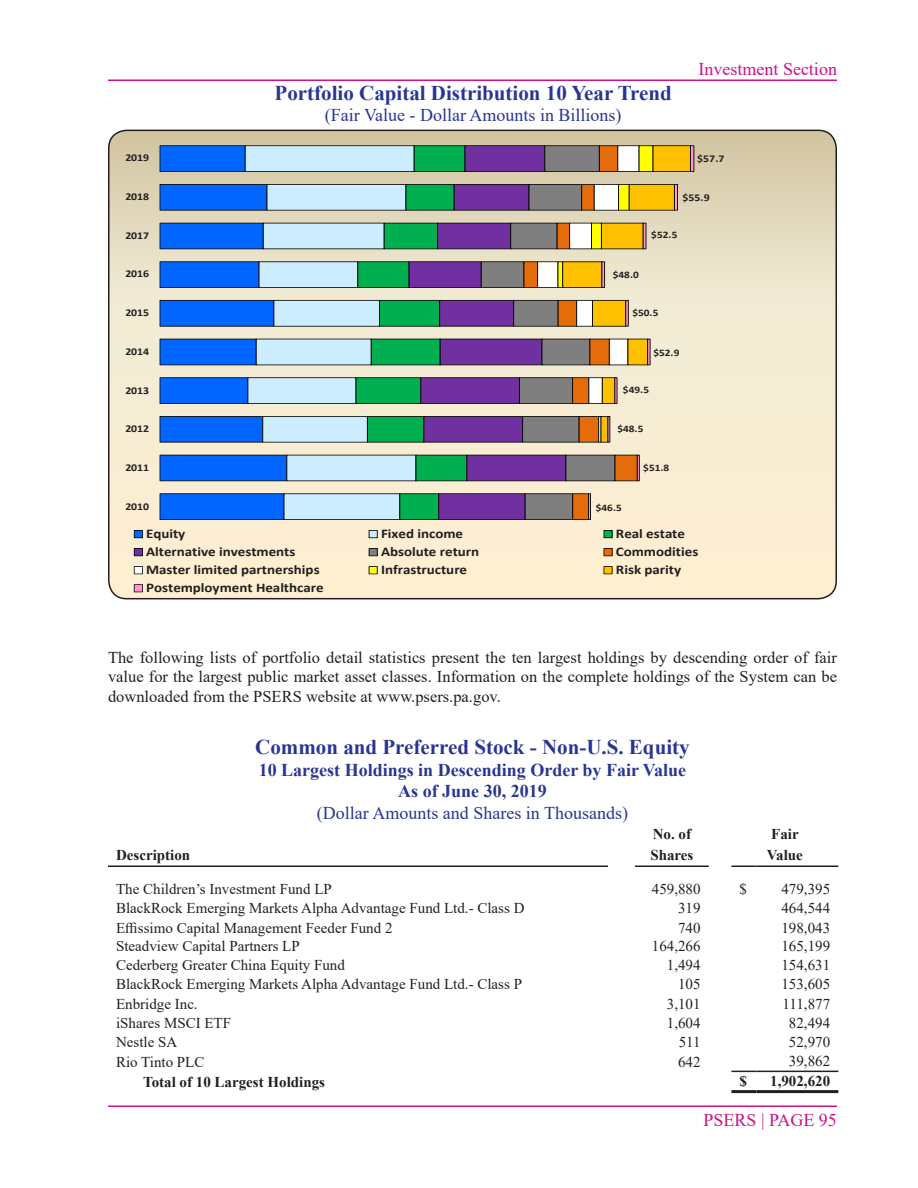
<style>
.page{position:relative;width:918px;height:1188px;background:#fff}
.page>*{position:absolute;margin:0;border:0;box-sizing:border-box;transform-origin:0 0}
.t1{font:700 21px "Times New Roman";color:#293594}
.t2{font:18px "Times New Roman";color:#293594}
.t3{font:700 18px "Times New Roman";color:#293594}
.t4{font:18px "Times New Roman";color:#cc128c}
.t5{font:16.5px/19.8px "Times New Roman";color:#231f20;text-align:justify}
.t6{font:15px "Times New Roman";color:#231f20}
.t7{font:700 15px "Times New Roman";color:#231f20}
.t8{font:700 13.2px "Calibri";color:#231f20;scale:1.13 1}
.t9{font:700 10.5px "Calibri";letter-spacing:-.005em;color:#231f20;scale:1.13 1}
.t10{font:700 10.05px "Calibri";letter-spacing:.005em;color:#231f20;scale:1.13 1}
</style>
<div class="page">
<hr style="left:108px;top:80px;width:729px;height:1px;background:#cc128c">
<hr style="left:108px;top:1106px;width:729px;height:1px;background:#cc128c">
<hr style="left:108px;top:866px;width:500px;height:1px;background:#231f20">
<hr style="left:635px;top:866px;width:74px;height:1px;background:#231f20">
<svg style="left:731px;top:866px;width:26px;height:1px"></svg>
<hr style="left:757px;top:866px;width:81px;height:1px;background:#231f20">
<svg style="left:731px;top:1071px;width:26px;height:1px"></svg>
<hr style="left:757px;top:1071px;width:81px;height:1px;background:#231f20">
<hr style="left:731px;top:1090px;width:26px;height:3px;background:#231f20">
<hr style="left:757px;top:1090px;width:81px;height:3px;background:#231f20">
<img style="left:109px;top:130px;width:727px;height:468px">
<svg style="left:160px;top:145px;width:85px;height:375px;background:#4586e4"></svg>
<svg style="left:245px;top:145px;width:111px;height:375px;background:#b4cfe3"></svg>
<svg style="left:356px;top:145px;width:53px;height:375px;background:#8bcaac"></svg>
<svg style="left:409px;top:145px;width:72px;height:375px;background:#6f888d"></svg>
<svg style="left:481px;top:145px;width:42px;height:375px;background:#906aa1"></svg>
<svg style="left:523px;top:145px;width:171px;height:375px;background:#ceba96"></svg>
<svg style="left:134px;top:530px;width:9px;height:8px"></svg>
<svg style="left:369px;top:530px;width:9px;height:8px"></svg>
<svg style="left:604px;top:530px;width:8px;height:8px"></svg>
<svg style="left:134px;top:548px;width:9px;height:8px"></svg>
<svg style="left:369px;top:548px;width:9px;height:8px"></svg>
<svg style="left:604px;top:548px;width:8px;height:8px"></svg>
<svg style="left:134px;top:566px;width:9px;height:8px"></svg>
<svg style="left:369px;top:566px;width:9px;height:8px"></svg>
<svg style="left:604px;top:566px;width:8px;height:8px"></svg>
<svg style="left:134px;top:584px;width:9px;height:8px"></svg>
<div style="left:108px;top:130px;width:729px;height:469px;border:2px solid #231f20;border-radius:18px"></div>
<p class="t4" style="left:699px;top:57px;width:140px">Investment Section</p>
<p class="t1" style="left:275px;top:78px;width:399px">Portfolio Capital Distribution 10 Year Trend</p>
<p class="t2" style="left:325px;top:103px;width:298px">(Fair Value - Dollar Amounts in Billions)</p>
<p class="t9" style="left:125px;top:151px;width:23px">2019</p>
<p class="t9" style="left:697px;top:151px;width:26px">$57.7</p>
<p class="t9" style="left:125px;top:189px;width:23px">2018</p>
<p class="t9" style="left:682px;top:190px;width:26px">$55.9</p>
<p class="t9" style="left:125px;top:228px;width:23px">2017</p>
<p class="t10" style="left:651px;top:228px;width:25px">$52.5</p>
<p class="t9" style="left:125px;top:267px;width:23px">2016</p>
<p class="t10" style="left:613px;top:267px;width:25px">$48.0</p>
<p class="t9" style="left:125px;top:305px;width:23px">2015</p>
<p class="t10" style="left:632px;top:305px;width:25px">$50.5</p>
<p class="t9" style="left:125px;top:344px;width:23px">2014</p>
<p class="t10" style="left:653px;top:345px;width:25px">$52.9</p>
<p class="t9" style="left:125px;top:383px;width:23px">2013</p>
<p class="t10" style="left:623px;top:383px;width:25px">$49.5</p>
<p class="t9" style="left:125px;top:421px;width:23px">2012</p>
<p class="t10" style="left:617px;top:421px;width:25px">$48.5</p>
<p class="t9" style="left:125px;top:460px;width:23px">2011</p>
<p class="t10" style="left:643px;top:461px;width:25px">$51.8</p>
<p class="t9" style="left:125px;top:499px;width:23px">2010</p>
<p class="t10" style="left:596px;top:500px;width:25px">$46.5</p>
<p class="t8" style="left:146px;top:524px;width:36px">Equity</p>
<p class="t8" style="left:381px;top:524px;width:74px">Fixed income</p>
<p class="t8" style="left:616px;top:524px;width:63px">Real estate</p>
<p class="t8" style="left:146px;top:542px;width:134px">Alternative investments</p>
<p class="t8" style="left:381px;top:542px;width:88px">Absolute return</p>
<p class="t8" style="left:616px;top:542px;width:74px">Commodities</p>
<p class="t8" style="left:146px;top:560px;width:155px">Master limited partnerships</p>
<p class="t8" style="left:381px;top:560px;width:78px">Infrastructure</p>
<p class="t8" style="left:616px;top:560px;width:59px">Risk parity</p>
<p class="t8" style="left:146px;top:578px;width:159px">Postemployment Healthcare</p>
<p class="t5" style="left:108px;top:647px;width:731px">The following lists of portfolio detail statistics present the ten largest holdings by descending order of fair value for the largest public market asset classes. Information on the complete holdings of the System can be downloaded from the PSERS website at www.psers.pa.gov.</p>
<p class="t1" style="left:255px;top:732px;width:436px">Common and Preferred Stock - Non-U.S. Equity</p>
<p class="t3" style="left:259px;top:757px;width:429px">10 Largest Holdings in Descending Order by Fair Value</p>
<p class="t3" style="left:398px;top:778px;width:150px">As of June 30, 2019</p>
<p class="t2" style="left:317px;top:800px;width:313px">(Dollar Amounts and Shares in Thousands)</p>
<p class="t7" style="left:653px;top:823px;width:40px">No. of</p>
<p class="t7" style="left:771px;top:823px;width:29px">Fair</p>
<p class="t7" style="left:116px;top:844px;width:76px">Description</p>
<p class="t7" style="left:650px;top:844px;width:45px">Shares</p>
<p class="t7" style="left:767px;top:844px;width:38px">Value</p>
<p class="t6" style="left:116px;top:878px;width:217px">The Children’s Investment Fund LP</p>
<p class="t6" style="left:652px;top:878px;width:50px">459,880</p>
<p class="t6" style="left:740px;top:878px;width:9px">$</p>
<p class="t6" style="left:781px;top:878px;width:50px">479,395</p>
<p class="t6" style="left:116px;top:898px;width:410px">BlackRock Emerging Markets Alpha Advantage Fund Ltd.- Class D</p>
<p class="t6" style="left:678px;top:898px;width:24px">319</p>
<p class="t6" style="left:781px;top:898px;width:50px">464,544</p>
<p class="t6" style="left:116px;top:917px;width:278px">Effissimo Capital Management Feeder Fund 2</p>
<p class="t6" style="left:678px;top:917px;width:24px">740</p>
<p class="t6" style="left:781px;top:917px;width:50px">198,043</p>
<p class="t6" style="left:116px;top:936px;width:185px">Steadview Capital Partners LP</p>
<p class="t6" style="left:652px;top:936px;width:50px">164,266</p>
<p class="t6" style="left:781px;top:936px;width:50px">165,199</p>
<p class="t6" style="left:116px;top:954px;width:230px">Cederberg Greater China Equity Fund</p>
<p class="t6" style="left:667px;top:954px;width:35px">1,494</p>
<p class="t6" style="left:781px;top:954px;width:50px">154,631</p>
<p class="t6" style="left:116px;top:973px;width:407px">BlackRock Emerging Markets Alpha Advantage Fund Ltd.- Class P</p>
<p class="t6" style="left:678px;top:973px;width:24px">105</p>
<p class="t6" style="left:781px;top:973px;width:50px">153,605</p>
<p class="t6" style="left:116px;top:993px;width:83px">Enbridge Inc.</p>
<p class="t6" style="left:667px;top:993px;width:35px">3,101</p>
<p class="t6" style="left:783px;top:993px;width:49px">111,877</p>
<p class="t6" style="left:116px;top:1012px;width:117px">iShares MSCI ETF</p>
<p class="t6" style="left:667px;top:1012px;width:35px">1,604</p>
<p class="t6" style="left:789px;top:1012px;width:43px">82,494</p>
<p class="t6" style="left:116px;top:1032px;width:63px">Nestle SA</p>
<p class="t6" style="left:679px;top:1032px;width:23px">511</p>
<p class="t6" style="left:789px;top:1032px;width:43px">52,970</p>
<p class="t6" style="left:116px;top:1051px;width:90px">Rio Tinto PLC</p>
<p class="t6" style="left:678px;top:1051px;width:24px">642</p>
<p class="t6" style="left:789px;top:1051px;width:43px">39,862</p>
<p class="t7" style="left:143px;top:1071px;width:183px">Total of 10 Largest Holdings</p>
<p class="t7" style="left:740px;top:1070px;width:9px">$</p>
<p class="t7" style="left:770px;top:1070px;width:61px">1,902,620</p>
<p class="t4" style="left:704px;top:1107px;width:135px">PSERS | PAGE 95</p>
</div>
